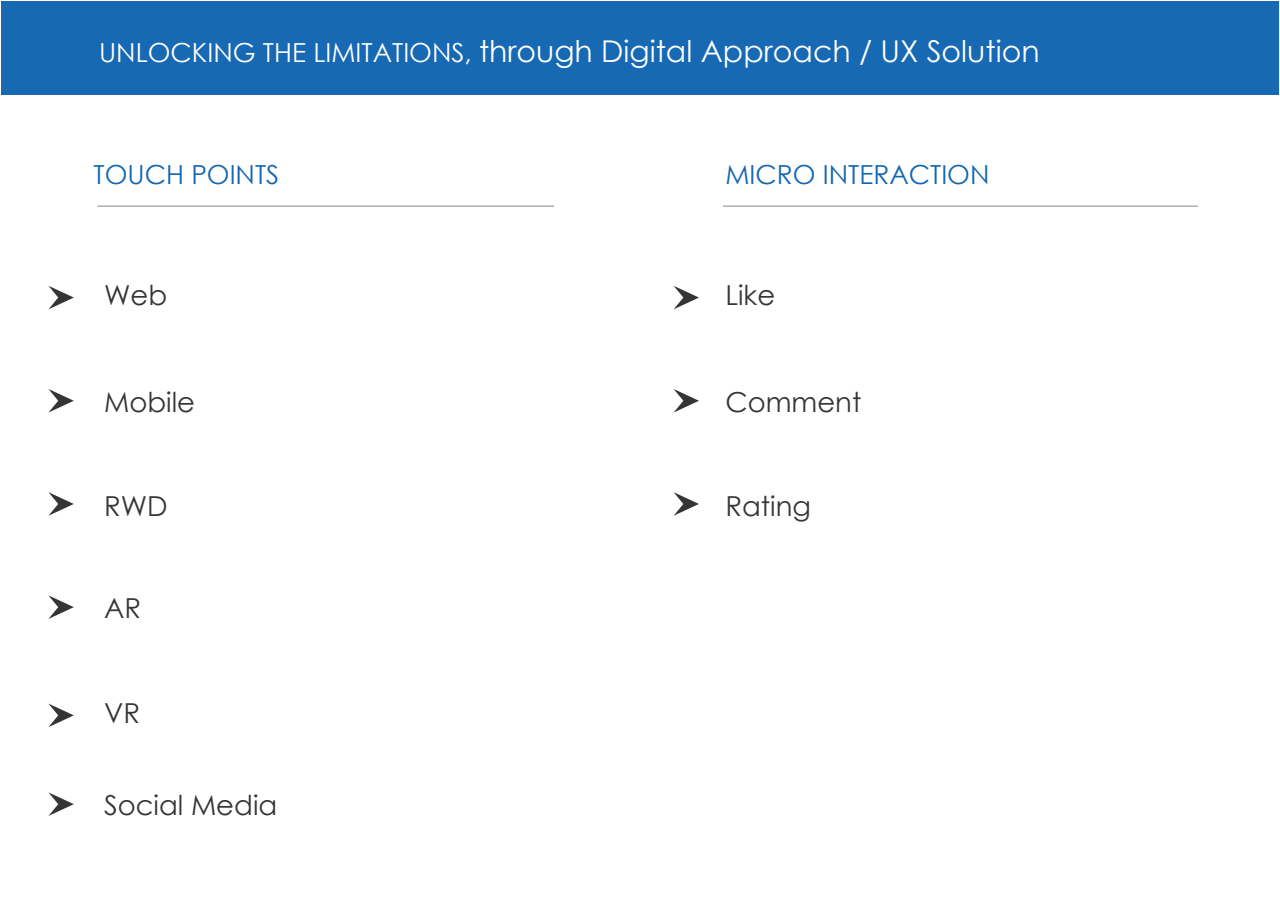
<style>
.page{position:relative;width:1280px;height:912px;background:#fff}
.page>*{position:absolute;margin:0;border:0;box-sizing:border-box;transform-origin:0 0}
.t1{font:30px "Century Gothic";color:#fff}
.t2{font:27.5px "Century Gothic";color:#353535}
.t3{font:26.25px "Century Gothic";color:#1266b2}
.s1{font-size:26.25px}
</style>
<div class="page">
<svg style="left:48px;top:286px;width:26px;height:23px"></svg>
<svg style="left:48px;top:389px;width:26px;height:23px"></svg>
<svg style="left:48px;top:492px;width:26px;height:23px"></svg>
<svg style="left:48px;top:595px;width:26px;height:23px"></svg>
<svg style="left:48px;top:703px;width:26px;height:24px"></svg>
<svg style="left:48px;top:792px;width:26px;height:23px"></svg>
<svg style="left:674px;top:286px;width:25px;height:23px"></svg>
<svg style="left:674px;top:389px;width:25px;height:23px"></svg>
<svg style="left:674px;top:492px;width:25px;height:23px"></svg>
<hr style="left:97px;top:205px;width:457px;height:2px;background:#a09f9f">
<hr style="left:723px;top:205px;width:475px;height:2px;background:#a09f9f">
<div style="left:1px;top:1px;width:1278px;height:93px;background:#1266b2"></div>
<p class="t1" style="left:99px;top:30px;width:942px"><span class="s1">UNLOCKING THE LIMITATIONS,</span> through Digital Approach / UX Solution</p>
<p class="t3" style="left:94px;top:156px;width:187px">TOUCH POINTS</p>
<p class="t2" style="left:104px;top:276px;width:65px">Web</p>
<p class="t2" style="left:104px;top:383px;width:92px">Mobile</p>
<p class="t2" style="left:104px;top:487px;width:65px">RWD</p>
<p class="t2" style="left:104px;top:588px;width:39px">AR</p>
<p class="t2" style="left:104px;top:694px;width:37px">VR</p>
<p class="t2" style="left:104px;top:785px;width:175px">Social Media</p>
<p class="t3" style="left:725px;top:156px;width:266px">MICRO INTERACTION</p>
<p class="t2" style="left:725px;top:276px;width:51px">Like</p>
<p class="t2" style="left:725px;top:383px;width:137px">Comment</p>
<p class="t2" style="left:725px;top:487px;width:87px">Rating</p>
</div>
